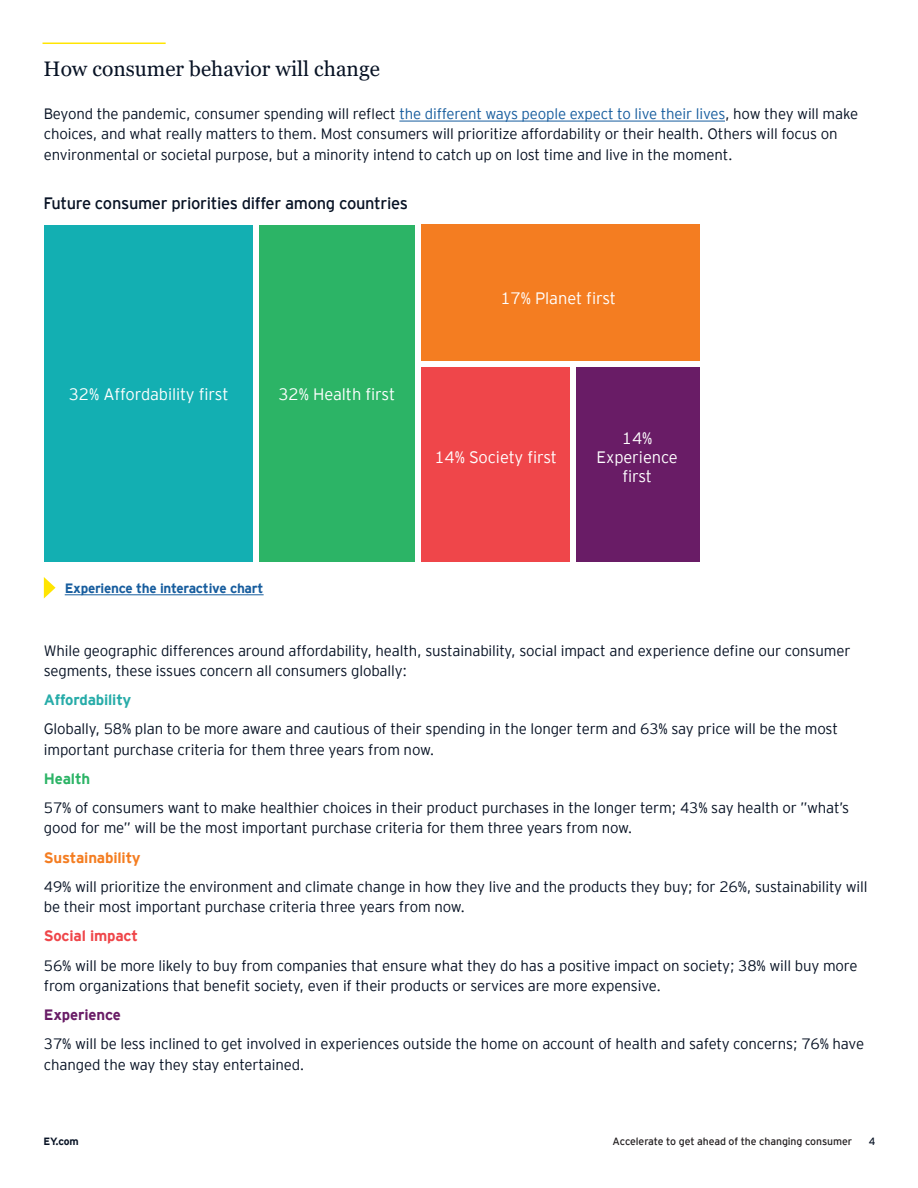
<style>
.page{position:relative;width:918px;height:1188px;background:#fff}
.page>*{position:absolute;margin:0;border:0;box-sizing:border-box;transform-origin:0 0}
.Standfirst{font:21px "Georgia";color:#071224}
.t1{font:300 16.5px/19px "EY Interstate";letter-spacing:-.005em;color:#fff;text-align:center}
.t2{font:16.5px "EY Interstate";letter-spacing:-.02em;color:#071224}
.Body_copy_italic{font:300 15px/20.2px "EY Interstate";letter-spacing:-.01em;color:#071224}
.Body_copy_italic-2{font:700 15px "EY Interstate";letter-spacing:-.01em;color:#f47d21}
.Body_copy_italic-3{font:700 15px "EY Interstate";letter-spacing:-.01em;color:#27aca9}
.Body_copy_italic-4{font:700 15px "EY Interstate";letter-spacing:-.01em;color:#ef464a}
.Body_copy_italic-5{font:700 15px "EY Interstate";letter-spacing:-.01em;color:#691c66}
.Body_copy_italic-6{font:700 15px "EY Interstate";letter-spacing:-.01em;color:#2cb466}
.t3{font:700 13.5px "EY Interstate";letter-spacing:-.02em;color:#175d9e}
.Headline{font:10.5px "EY Interstate";letter-spacing:-.01em;color:#231f20}
.Document_title_Addit{font:700 10.5px "EY Interstate";color:#071224}
.Page_No_s_Left{font:10.5px "EY Interstate";color:#071224}
.s1{color:#175d9e}
</style>
<div class="page">
<hr style="left:399px;top:121px;width:326px;height:1px;background:#175d9e">
<hr style="left:43px;top:43px;width:123px;height:1px;background:#ffe501">
<svg style="left:44px;top:577px;width:12px;height:22px"></svg>
<hr style="left:65px;top:595px;width:199px;height:1px;background:#175d9e">
<div style="left:44px;top:225px;width:209px;height:337px;background:#13afb2"></div>
<div style="left:260px;top:225px;width:155px;height:337px;background:#2cb466"></div>
<div style="left:422px;top:225px;width:278px;height:136px;background:#f47d21"></div>
<div style="left:422px;top:367px;width:148px;height:195px;background:#ef464a"></div>
<div style="left:577px;top:367px;width:123px;height:195px;background:#691c66"></div>
<p class="Standfirst" style="left:44px;top:56px;width:338px">How consumer behavior will change</p>
<p class="Body_copy_italic" style="left:44px;top:103px;width:816px">Beyond the pandemic, consumer spending will reflect <span class="s1">the different ways people expect to live their lives</span>, how they will make choices, and what really matters to them. Most consumers will prioritize affordability or their health. Others will focus on environmental or societal purpose, but a minority intend to catch up on lost time and live in the moment.</p>
<p class="t2" style="left:44px;top:191px;width:366px">Future consumer priorities differ among countries</p>
<p class="t1" style="left:500px;top:288px;width:117px">17% Planet first</p>
<p class="t1" style="left:69px;top:384px;width:161px">32% Affordability first</p>
<p class="t1" style="left:278px;top:384px;width:118px">32% Health first</p>
<p class="t1" style="left:434px;top:447px;width:124px">14% Society first</p>
<p class="t1" style="left:597px;top:428px;width:83px">14%<br>Experience first</p>
<p class="t3" style="left:65px;top:579px;width:200px">Experience the interactive chart</p>
<p class="Body_copy_italic" style="left:44px;top:639px;width:808px">While geographic differences around affordability, health, sustainability, social impact and experience define our consumer segments, these issues concern all consumers globally:</p>
<p class="Body_copy_italic-3" style="left:44px;top:689px;width:89px">Affordability</p>
<p class="Body_copy_italic" style="left:44px;top:718px;width:796px">Globally, 58% plan to be more aware and cautious of their spending in the longer term and 63% say price will be the most important purchase criteria for them three years from now.</p>
<p class="Body_copy_italic-6" style="left:44px;top:768px;width:48px">Health</p>
<p class="Body_copy_italic" style="left:44px;top:797px;width:807px">57% of consumers want to make healthier choices in their product purchases in the longer term; 43% say health or ”what’s good for me” will be the most important purchase criteria for them three years from now.</p>
<p class="Body_copy_italic-2" style="left:44px;top:846px;width:98px">Sustainability</p>
<p class="Body_copy_italic" style="left:44px;top:875px;width:825px">49% will prioritize the environment and climate change in how they live and the products they buy; for 26%, sustainability will be their most important purchase criteria three years from now.</p>
<p class="Body_copy_italic-4" style="left:44px;top:925px;width:96px">Social impact</p>
<p class="Body_copy_italic" style="left:44px;top:954px;width:815px">56% will be more likely to buy from companies that ensure what they do has a positive impact on society; 38% will buy more from organizations that benefit society, even if their products or services are more expensive.</p>
<p class="Body_copy_italic-5" style="left:44px;top:1004px;width:78px">Experience</p>
<p class="Body_copy_italic" style="left:44px;top:1033px;width:822px">37% will be less inclined to get involved in experiences outside the home on account of health and safety concerns; 76% have changed the way they stay entertained.</p>
<p class="Headline" style="left:612px;top:1133px;width:241px">Accelerate to get ahead of the changing consumer</p>
<p class="Document_title_Addit" style="left:44px;top:1133px;width:36px">EY.com</p>
<p class="Page_No_s_Left" style="left:869px;top:1133px;width:8px">4</p>
</div>
